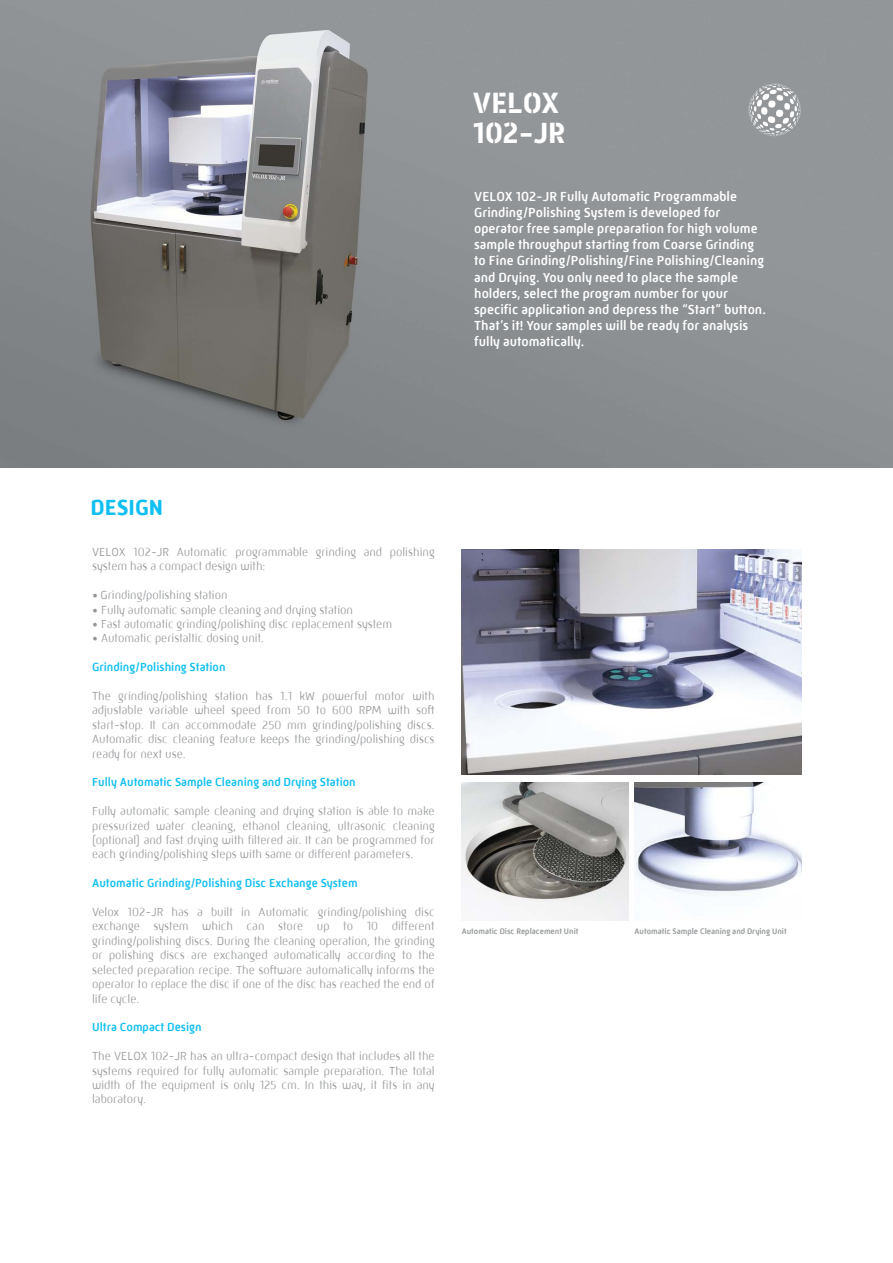
<style>
.page{position:relative;width:893px;height:1263px;background:#fff}
.page>*{position:absolute;margin:0;border:0;box-sizing:border-box;transform-origin:0 0}
.t1{font:700 30px/30px "Mic 32 New Stencil";color:#fff}
.t2{font:700 22.5px "Mic 32 New Rounded W00";color:#10bff1}
.t3{font:500 13.5px/16.2px "Mic 32 New Rounded W00";color:#fff}
.t4{font:300 12px/14.4px "Mic 32 New Rounded W00";color:#939598;text-align:justify}
.t5{font:500 12px "Mic 32 New Rounded W00";color:#10bff1}
.t6{font:500 8.25px "Mic 32 New Rounded W00";color:#939698}
</style>
<div class="page">
<img style="left:0;top:0;width:893px;height:468px">
<svg style="left:748px;top:83px;width:54px;height:54px;background:#acafb1"></svg>
<img style="left:461px;top:549px;width:341px;height:225px">
<img style="left:634px;top:783px;width:168px;height:113px">
<img style="left:461px;top:783px;width:168px;height:137px">
<h1 class="t1" style="left:473px;top:88px;width:94px">VELOX<br>102-JR</h1>
<p class="t3" style="left:474px;top:188px;width:293px">VELOX 102-JR Fully Automatic Programmable Grinding/Polishing System is developed for operator free sample preparation for high volume sample throughput starting from Coarse Grinding to Fine Grinding/Polishing/Fine Polishing/Cleaning and Drying. You only need to place the sample holders, select the program number for your specific application and depress the “Start” button.<br>That’s it! Your samples will be ready for analysis fully automatically.</p>
<h2 class="t2" style="left:91px;top:495px;width:74px">DESIGN</h2>
<p class="t4" style="left:92px;top:545px;width:344px">VELOX 102-JR Automatic programmable grinding and polishing system has a compact design with:</p>
<p class="t4" style="left:92px;top:588px;width:137px">• Grinding/polishing station</p>
<p class="t4" style="left:92px;top:602px;width:262px">• Fully automatic sample cleaning and drying station</p>
<p class="t4" style="left:92px;top:617px;width:301px">• Fast automatic grinding/polishing disc replacement system</p>
<p class="t4" style="left:92px;top:631px;width:173px">• Automatic peristaltic dosing unit.</p>
<p class="t5" style="left:92px;top:660px;width:135px">Grinding/Polishing Station</p>
<p class="t4" style="left:92px;top:689px;width:344px">The grinding/polishing station has 1.1 kW powerful motor with adjustable variable wheel speed from 50 to 600 RPM with soft start-stop. It can accommodate 250 mm grinding/polishing discs.<br>Automatic disc cleaning feature keeps the grinding/polishing discs ready for next use.</p>
<p class="t5" style="left:92px;top:775px;width:265px">Fully Automatic Sample Cleaning and Drying Station</p>
<p class="t4" style="left:92px;top:804px;width:344px">Fully automatic sample cleaning and drying station is able to make pressurized water cleaning, ethanol cleaning, ultrasonic cleaning (optional) and fast drying with filtered air. It can be programmed for each grinding/polishing steps with same or different parameters.</p>
<p class="t5" style="left:92px;top:876px;width:267px">Automatic Grinding/Polishing Disc Exchange System</p>
<p class="t4" style="left:92px;top:905px;width:344px">Velox 102-JR has a built in Automatic grinding/polishing disc exchange system which can store up to 10 different grinding/polishing discs. During the cleaning operation, the grinding or polishing discs are exchanged automatically according to the selected preparation recipe. The software automatically informs the operator to replace the disc if one of the disc has reached the end of life cycle.</p>
<p class="t5" style="left:92px;top:1020px;width:111px">Ultra Compact Design</p>
<p class="t4" style="left:92px;top:1049px;width:344px">The VELOX 102-JR has an ultra-compact design that includes all the systems required for fully automatic sample preparation. The total width of the equipment is only 125 cm. In this way, it fits in any laboratory.</p>
<p class="t6" style="left:462px;top:927px;width:118px">Automatic Disc Replacement Unit</p>
<p class="t6" style="left:635px;top:926px;width:154px">Automatic Sample Cleaning and Drying Unit</p>
</div>
